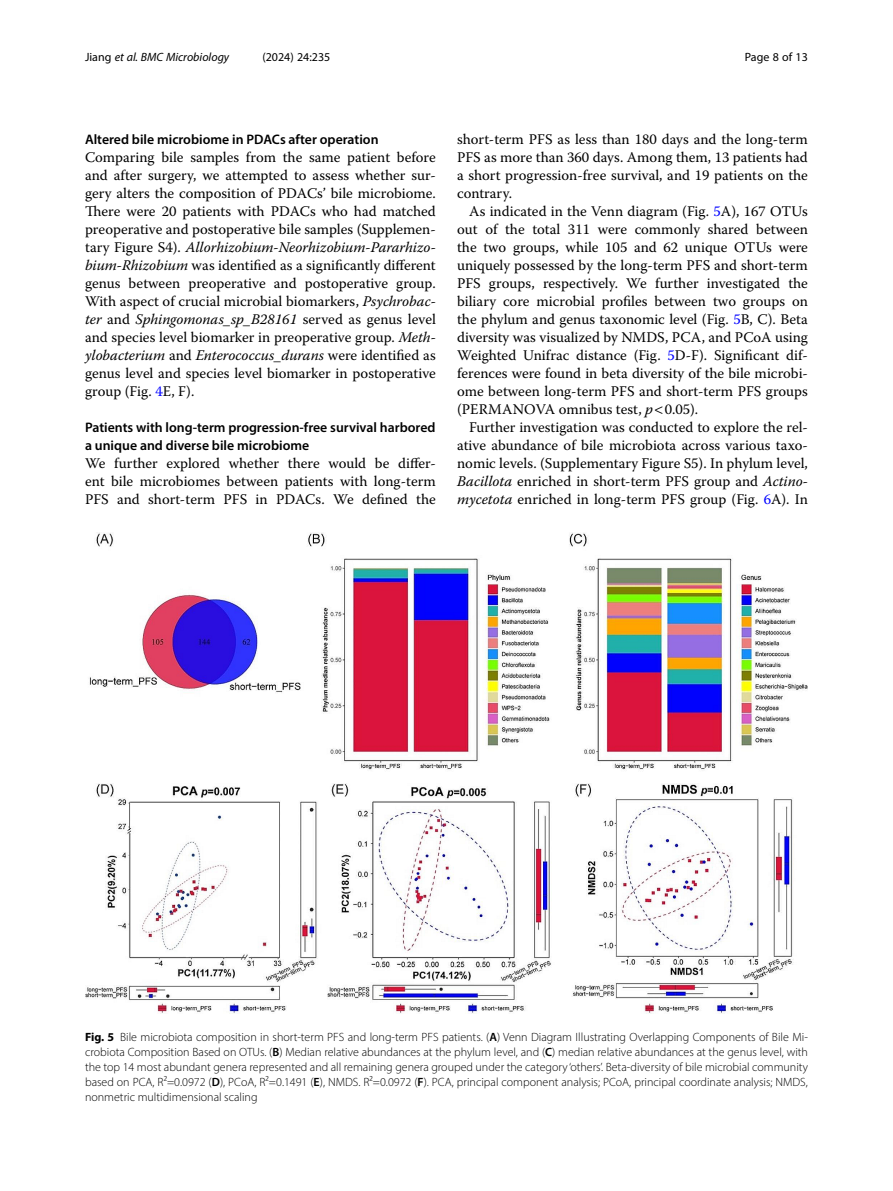
<style>
.page{position:relative;width:893px;height:1191px;background:#fff}
.page>*{position:absolute;margin:0;border:0;box-sizing:border-box;transform-origin:0 0}
.Body_Text{font:14.7px/18px "Warnock Pro";color:#000;text-align:justify}
.Body_Text_Indent{font:14.7px/18px "Warnock Pro";color:#000;text-align:justify}
.Head_2{font:600 13.8px/18px "Myriad Pro";color:#000}
.Figure_Caption{font:300 12px/15px "Myriad Pro";color:#000;text-align:justify}
.t1{font:italic 12px "Myriad Pro";color:#000}
.t2{font:12px "Myriad Pro";color:#000}
.s1{font-style:normal}
.s2{font-style:italic}
.s3{color:#00f}
.s4{font-weight:700}
.s5{font-weight:600}
</style>
<div class="page">
<img style="left:85px;top:533px;width:723px;height:481px">
<p class="t1" style="left:85px;top:50px;width:146px"><span class="s1">Jiang</span> et al. BMC Microbiology</p>
<p class="t2" style="left:262px;top:50px;width:70px">(2024) 24:235</p>
<p class="t2" style="left:745px;top:50px;width:65px">Page 8 of 13</p>
<p class="Head_2" style="left:85px;top:130px;width:295px">Altered bile microbiome in PDACs after operation</p>
<p class="Body_Text" style="left:85px;top:148px;width:352px">Comparing bile samples from the same patient before and after surgery, we attempted to assess whether sur&shy;gery alters the composition of PDACs’ bile microbiome.<br>There were 20 patients with PDACs who had matched preoperative and postoperative bile samples (Supplemen&shy;tary Figure S4). <span class="s2">Allorhizobium-Neorhizobium-Pararhizo&shy;bium-Rhizobium</span> was identified as a significantly different genus between preoperative and postoperative group.<br>With aspect of crucial microbial biomarkers, <span class="s2">Psychrobac&shy;ter</span> and <span class="s2">Sphingomonas_sp_B28161</span> served as genus level and species level biomarker in preoperative group. <span class="s2">Meth&shy;ylobacterium</span> and <span class="s2">Enterococcus_durans</span> were identified as genus level and species level biomarker in postoperative group (Fig. <span class="s3">4</span>E, F).</p>
<p class="Head_2" style="left:85px;top:418px;width:352px">Patients with long-term progression-free survival harbored a unique and diverse bile microbiome</p>
<p class="Body_Text" style="left:85px;top:454px;width:352px">We further explored whether there would be differ&shy;ent bile microbiomes between patients with long-term PFS and short-term PFS in PDACs. We defined the</p>
<p class="Body_Text" style="left:457px;top:130px;width:352px">short-term PFS as less than 180 days and the long-term PFS as more than 360 days. Among them, 13 patients had a short progression-free survival, and 19 patients on the contrary.</p>
<p class="Body_Text_Indent" style="left:457px;top:202px;width:352px;text-indent:12px">As indicated in the Venn diagram (Fig. <span class="s3">5</span>A), 167 OTUs out of the total 311 were commonly shared between the two groups, while 105 and 62 unique OTUs were uniquely possessed by the long-term PFS and short-term PFS groups, respectively. We further investigated the biliary core microbial profiles between two groups on the phylum and genus taxonomic level (Fig. <span class="s3">5</span>B, C). Beta diversity was visualized by NMDS, PCA, and PCoA using Weighted Unifrac distance (Fig. <span class="s3">5</span>D-F). Significant dif&shy;ferences were found in beta diversity of the bile microbi&shy;ome between long-term PFS and short-term PFS groups (PERMANOVA omnibus test, <span class="s2">p</span> 0.05).</p>
<p class="Body_Text_Indent" style="left:457px;top:418px;width:352px;text-indent:12px">Further investigation was conducted to explore the rel&shy;ative abundance of bile microbiota across various taxo&shy;nomic levels. (Supplementary Figure S5). In phylum level, <span class="s2">Bacillota</span> enriched in short-term PFS group and <span class="s2">Actino&shy;mycetota</span> enriched in long-term PFS group (Fig. <span class="s3">6</span>A). In</p>
<p class="Figure_Caption" style="left:85px;top:1029px;width:724px"><span class="s4">Fig. 5</span> Bile microbiota composition in short-term PFS and long-term PFS patients. (<span class="s5">A</span>) Venn Diagram Illustrating Overlapping Components of Bile Mi&shy;crobiota Composition Based on OTUs. (<span class="s5">B</span>) Median relative abundances at the phylum level, and (<span class="s5">C</span>) median relative abundances at the genus level, with the top 14 most abundant genera represented and all remaining genera grouped under the category ‘others’. Beta-diversity of bile microbial community based on PCA, R²=0.0972 (<span class="s5">D</span>), PCoA, R²=0.1491 (<span class="s5">E</span>), NMDS. R²=0.0972 (<span class="s5">F</span>). PCA, principal component analysis; PCoA, principal coordinate analysis; NMDS, nonmetric multidimensional scaling</p>
</div>
